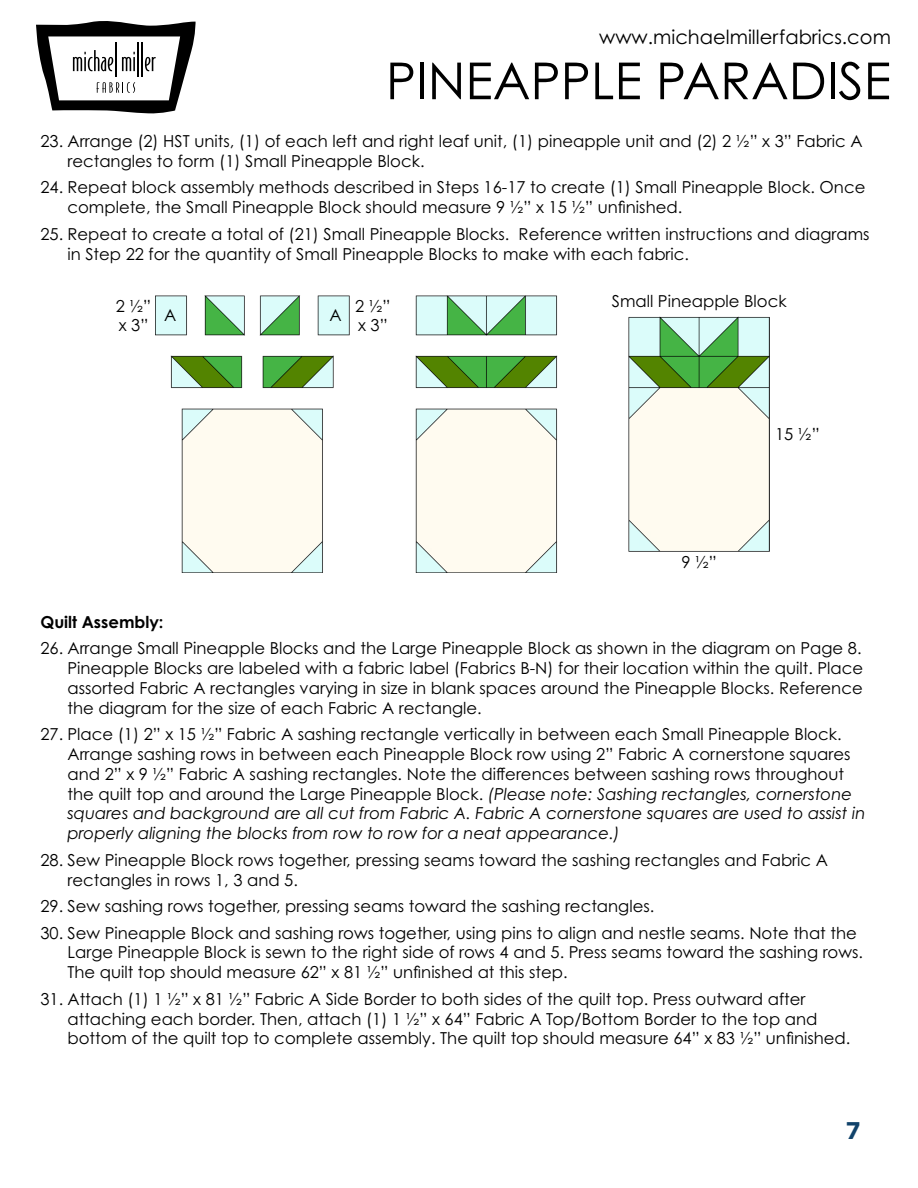
<style>
.page{position:relative;width:918px;height:1188px;background:#fff}
.page>*{position:absolute;margin:0;border:0;box-sizing:border-box;transform-origin:0 0}
.t1{font:51px "Century Gothic Pro";color:#000}
.t2{font:900 24px "Avenir";color:#11436b}
.t3{font:19.5px "Century Gothic Pro";color:#000}
.t4{font:16.5px/19.8px "Century Gothic Pro";color:#000}
.t5{font:700 16.5px "Century Gothic Pro";color:#000}
.s1{font-style:italic}
</style>
<div class="page">
<svg style="left:36px;top:21px;width:160px;height:93px"></svg>
<img style="left:156px;top:295px;width:614px;height:278px">
<p class="t3" style="left:599px;top:25px;width:293px">www.michaelmillerfabrics.com</p>
<h1 class="t1" style="left:386px;top:50px;width:507px">PINEAPPLE PARADISE</h1>
<p class="t4" style="left:67px;top:131px;width:797px;text-indent:-27px">23. Arrange (2) HST units, (1) of each left and right leaf unit, (1) pineapple unit and (2) 2 ½” x 3” Fabric A rectangles to form (1) Small Pineapple Block.</p>
<p class="t4" style="left:67px;top:177px;width:799px;text-indent:-27px">24. Repeat block assembly methods described in Steps 16-17 to create (1) Small Pineapple Block. Once complete, the Small Pineapple Block should measure 9 ½” x 15 ½” unfinished.</p>
<p class="t4" style="left:67px;top:224px;width:804px;text-indent:-27px">25. Repeat to create a total of (21) Small Pineapple Blocks. Reference written instructions and diagrams in Step 22 for the quantity of Small Pineapple Blocks to make with each fabric.</p>
<p class="t4" style="left:116px;top:296px;width:37px">2 1/2” x 3”</p>
<p class="t4" style="left:355px;top:296px;width:37px">2 1/2” x 3”</p>
<p class="t4" style="left:164px;top:305px;width:14px">A</p>
<p class="t4" style="left:330px;top:305px;width:14px">A</p>
<p class="t4" style="left:612px;top:291px;width:176px">Small Pineapple Block</p>
<p class="t4" style="left:682px;top:552px;width:37px">9 1/2”</p>
<p class="t4" style="left:775px;top:424px;width:46px">15 1/2”</p>
<p class="t5" style="left:40px;top:611px;width:125px">Quilt Assembly:</p>
<p class="t4" style="left:67px;top:638px;width:797px;text-align:justify;text-indent:-27px">26. Arrange Small Pineapple Blocks and the Large Pineapple Block as shown in the diagram on Page 8.<br>Pineapple Blocks are labeled with a fabric label (Fabrics B-N) for their location within the quilt. Place assorted Fabric A rectangles varying in size in blank spaces around the Pineapple Blocks. Reference the diagram for the size of each Fabric A rectangle.</p>
<p class="t4" style="left:67px;top:724px;width:799px;text-indent:-27px">27. Place (1) 2” x 15 ½” Fabric A sashing rectangle vertically in between each Small Pineapple Block.<br>Arrange sashing rows in between each Pineapple Block row using 2” Fabric A cornerstone squares and 2” x 9 ½” Fabric A sashing rectangles. Note the differences between sashing rows throughout the quilt top and around the Large Pineapple Block. <span class="s1">(Please note: Sashing rectangles, cornerstone squares and background are all cut from Fabric A. Fabric A cornerstone squares are used to assist in properly aligning the blocks from row to row for a neat appearance.)</span></p>
<p class="t4" style="left:67px;top:850px;width:762px;text-indent:-27px">28. Sew Pineapple Block rows together, pressing seams toward the sashing rectangles and Fabric A rectangles in rows 1, 3 and 5.</p>
<p class="t4" style="left:40px;top:896px;width:615px">29. Sew sashing rows together, pressing seams toward the sashing rectangles.</p>
<p class="t4" style="left:67px;top:923px;width:797px;text-indent:-27px">30. Sew Pineapple Block and sashing rows together, using pins to align and nestle seams. Note that the<br>Large Pineapple Block is sewn to the right side of rows 4 and 5. Press seams toward the sashing rows.<br>The quilt top should measure 62” x 81 ½” unfinished at this step.</p>
<p class="t4" style="left:67px;top:989px;width:785px;text-indent:-27px">31. Attach (1) 1 ½” x 81 ½” Fabric A Side Border to both sides of the quilt top. Press outward after attaching each border. Then, attach (1) 1 ½” x 64” Fabric A Top/Bottom Border to the top and bottom of the quilt top to complete assembly. The quilt top should measure 64” x 83 ½” unfinished.</p>
<h2 class="t2" style="left:846px;top:1110px;width:16px">7</h2>
</div>
